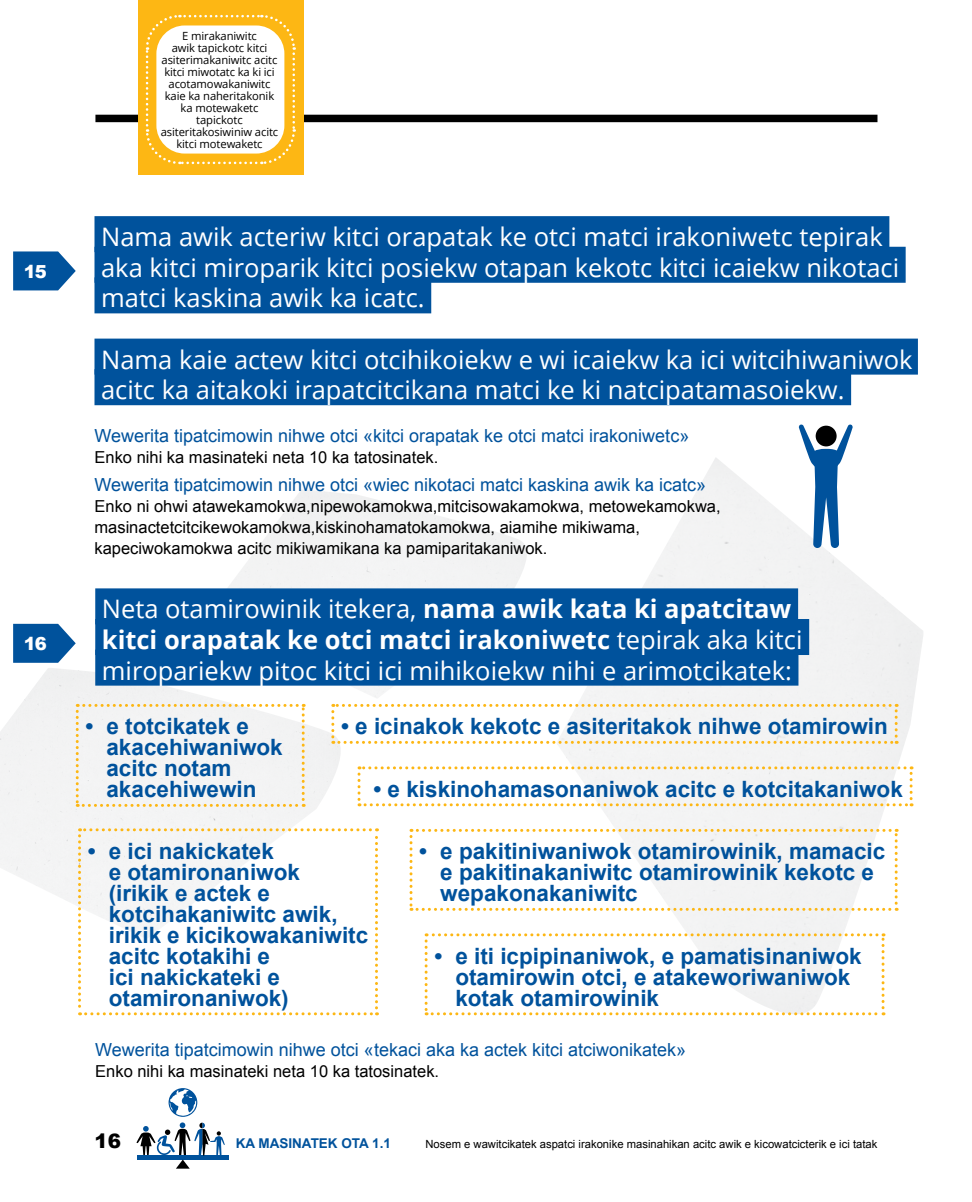
<style>
.page{position:relative;width:972px;height:1202px;background:#fff}
.page>*{position:absolute;margin:0;border:0;box-sizing:border-box;transform-origin:0 0}
.t1{font:25.5px/30.6px "Open Sans";color:#fff}
.t2{font:700 22.5px/21px "Arial";color:#00529c}
.t3{font:900 19.8px "Arial";color:#000}
.t4{font:18px "Arial";color:#00529c}
.t5{font:900 18px "Arial";color:#fff}
.t6{font:16.5px/21px "Arial";color:#000}
.t7{font:700 13.5px "Arial";color:#00529c}
.t8{font:11.25px/12px "Open Sans";letter-spacing:-.01em;color:#000;text-align:center}
.t9{font:11.25px "Arial";color:#000}
.s1{font-weight:700}
</style>
<div class="page">
<img style="left:556px;top:458px;width:367px;height:558px">
<img style="left:228px;top:490px;width:300px;height:208px">
<img style="left:0;top:668px;width:343px;height:237px">
<div style="left:95px;top:588px;width:703px;height:36px;background:#00529c"></div>
<div style="left:95px;top:619px;width:714px;height:36px;background:#00529c"></div>
<div style="left:95px;top:649px;width:703px;height:36px;background:#00529c"></div>
<svg style="left:76px;top:704px;width:229px;height:103px"></svg>
<div style="left:95px;top:115px;width:782px;height:7px;background:#000"></div>
<svg style="left:13px;top:624px;width:63px;height:39px;background:#266baa"></svg>
<div style="left:138px;top:0;width:166px;height:175px;background:#fdb714"></div>
<svg style="left:145px;top:14px;width:151px;height:151px"></svg>
<svg style="left:331px;top:704px;width:567px;height:40px"></svg>
<svg style="left:78px;top:828px;width:300px;height:187px"></svg>
<svg style="left:425px;top:933px;width:460px;height:82px"></svg>
<svg style="left:358px;top:766px;width:555px;height:40px"></svg>
<svg style="left:410px;top:829px;width:488px;height:81px"></svg>
<svg style="left:799px;top:424px;width:54px;height:124px"></svg>
<svg style="left:13px;top:251px;width:63px;height:39px;background:#276cab"></svg>
<div style="left:94px;top:216px;width:795px;height:36px;background:#00529c"></div>
<div style="left:94px;top:247px;width:812px;height:36px;background:#00529c"></div>
<div style="left:94px;top:277px;width:337px;height:36px;background:#00529c"></div>
<div style="left:94px;top:338px;width:824px;height:36px;background:#00529c"></div>
<div style="left:94px;top:369px;width:757px;height:36px;background:#00529c"></div>
<hr style="left:137px;top:1155px;width:91px;height:4px;background:#00529c">
<svg style="left:169px;top:1088px;width:28px;height:28px"></svg>
<svg style="left:136px;top:1122px;width:89px;height:46px"></svg>
<p class="t5" style="left:24px;top:258px;width:25px">15</p>
<p class="t5" style="left:24px;top:630px;width:25px">16</p>
<p class="t8" style="left:161px;top:30px;width:119px">E mirakaniwitc<br>awik tapickotc kitci asiterimakaniwitc acitc kitci miwotatc ka ki ici acotamowakaniwitc kaie ka naheritakonik ka motewaketc tapickotc asiteritakosiwiniw acitc kitci motewaketc</p>
<p class="t1" style="left:101px;top:221px;width:799px">Nama awik acteriw kitci orapatak ke otci matci irakoniwetc tepirak aka kitci miroparik kitci posiekw otapan kekotc kitci icaiekw nikotaci matci kaskina awik ka icatc.</p>
<p class="t1" style="left:101px;top:343px;width:813px">Nama kaie actew kitci otcihikoiekw e wi icaiekw ka ici witcihiwaniwok acitc ka aitakoki irapatcitcikana matci ke ki natcipatamasoiekw.</p>
<p class="t4" style="left:94px;top:424px;width:596px">Wewerita tipatcimowin nihwe otci «kitci orapatak ke otci matci irakoniwetc»</p>
<p class="t6" style="left:94px;top:447px;width:345px">Enko nihi ka masinateki neta 10 ka tatosinatek.</p>
<p class="t4" style="left:94px;top:472px;width:613px">Wewerita tipatcimowin nihwe otci «wiec nikotaci matci kaskina awik ka icatc»</p>
<p class="t6" style="left:95px;top:495px;width:628px">Enko ni ohwi atawekamokwa,nipewokamokwa,mitcisowakamokwa, metowekamokwa, masinactetcitcikewokamokwa,kiskinohamatokamokwa, aiamihe mikiwama, kapeciwokamokwa acitc mikiwamikana ka pamiparitakaniwok.</p>
<p class="t1" style="left:102px;top:593px;width:702px">Neta otamirowinik itekera, <span class="s1">nama awik kata ki apatcitaw kitci orapatak ke otci matci irakoniwetc</span> tepirak aka kitci miropariekw pitoc kitci ici mihikoiekw nihi e arimotcikatek:</p>
<p class="t2" style="left:106px;top:716px;width:178px;text-indent:-21px">• e totcikatek e akacehiwaniwok acitc notam akacehiwewin</p>
<p class="t2" style="left:341px;top:716px;width:548px">• e icinakok kekotc e asiteritakok nihwe otamirowin</p>
<p class="t2" style="left:374px;top:779px;width:531px">• e kiskinohamasonaniwok acitc e kotcitakaniwok</p>
<p class="t2" style="left:109px;top:840px;width:261px;text-indent:-21px">• e ici nakickatek<br>e otamironaniwok<br>(irikik e actek e kotcihakaniwitc awik, irikik e kicikowakaniwitc acitc kotakihi e<br>ici nakickateki e otamironaniwok)</p>
<p class="t2" style="left:440px;top:841px;width:447px;text-indent:-21px">• e pakitiniwaniwok otamirowinik, mamacic e pakitinakaniwitc otamirowinik kekotc e wepakonakaniwitc</p>
<p class="t2" style="left:455px;top:945px;width:408px;text-indent:-21px">• e iti icpipinaniwok, e pamatisinaniwok otamirowin otci, e atakeworiwaniwok kotak otamirowinik</p>
<p class="t4" style="left:95px;top:1037px;width:592px">Wewerita tipatcimowin nihwe otci «tekaci aka ka actek kitci atciwonikatek»</p>
<p class="t6" style="left:95px;top:1060px;width:345px">Enko nihi ka masinateki neta 10 ka tatosinatek.</p>
<p class="t3" style="left:94px;top:1126px;width:28px">16</p>
<p class="t9" style="left:425px;top:1136px;width:454px">Nosem e wawitcikatek aspatci irakonike masinahikan acitc awik e kicowatcicterik e ici tatak</p>
<p class="t7" style="left:236px;top:1134px;width:157px">KA MASINATEK OTA 1.1</p>
</div>
